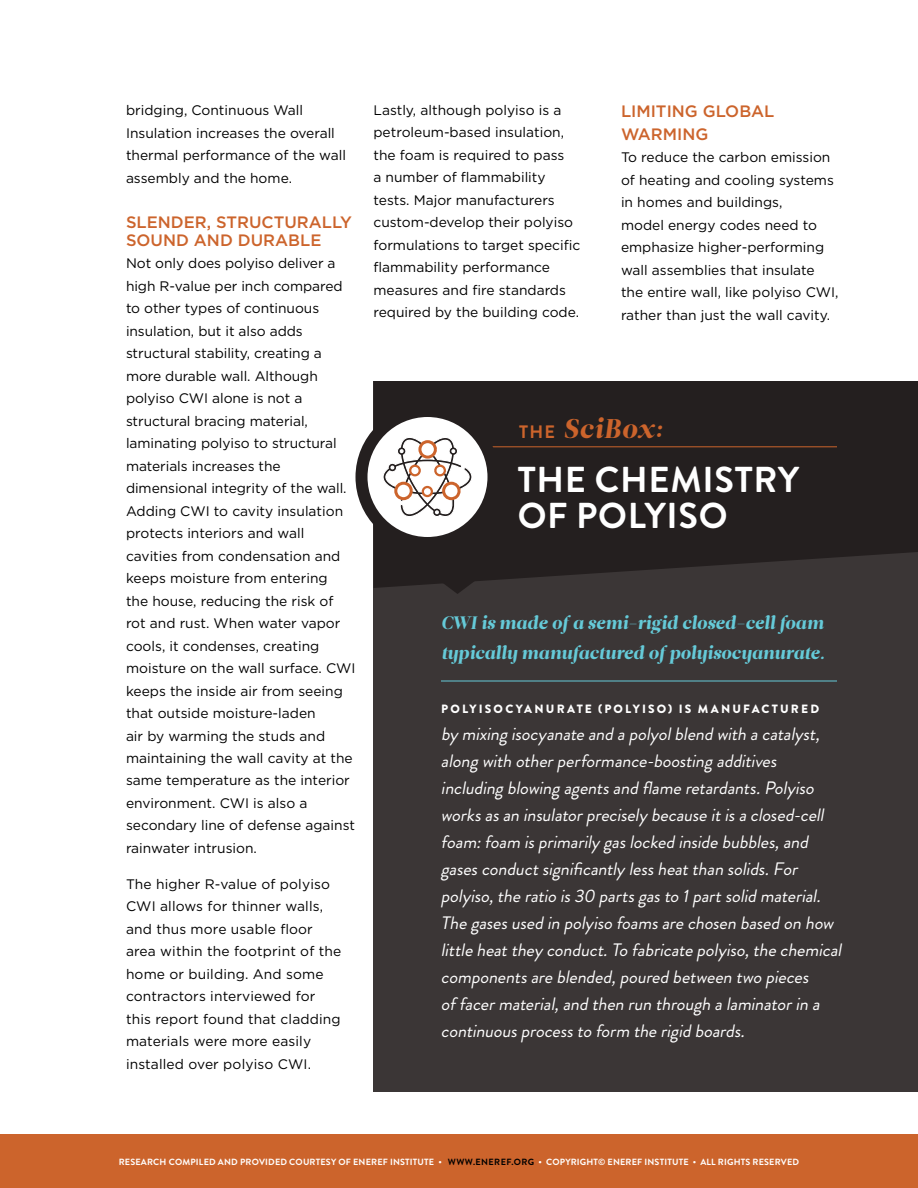
<style>
.page{position:relative;width:918px;height:1188px;background:#fff}
.page>*{position:absolute;margin:0;border:0;box-sizing:border-box;transform-origin:0 0}
.t1{font:700 36px/36px "Brandon Grotesque";letter-spacing:.02em;color:#fff}
.t2{font:italic 27px "Leitura Display";letter-spacing:.05em;color:#cc642c}
.t3{font:italic 18px/27px "Brandon Grotesque";letter-spacing:-.01em;color:#fff}
.t4{font:italic 18px/30px "Leitura Display";letter-spacing:.02em;color:#65cad8}
.t5{font:500 16.5px/18px "Gotham HTF";color:#cc642c}
.t6{font:13.8px/22.5px "Gotham HTF";color:#000}
.t7{font:900 12px "Brandon Grotesque";letter-spacing:.18em;color:#fff}
.t8{font:700 9px "Brandon Grotesque";letter-spacing:.02em;color:#fff}
.s1{font-family:"Brandon Grotesque";font-weight:700;font-style:normal;font-size:18px}
.s2{color:#000}
</style>
<div class="page">
<div style="left:374px;top:381px;width:544px;height:711px;background:#3b3636"></div>
<svg style="left:374px;top:381px;width:544px;height:207px;background:#262121"></svg>
<hr style="left:441px;top:681px;width:396px;height:1px;background:#65cad8">
<svg style="left:440px;top:581px;width:36px;height:13px"></svg>
<hr style="left:374px;top:447px;width:463px;height:1px;background:#cc642c">
<svg style="left:362px;top:411px;width:132px;height:132px;background:#c4c3c3"></svg>
<div style="left:356px;top:405px;width:144px;height:144px;border:12px solid #241f1f;border-radius:50%"></div>
<svg style="left:382px;top:434px;width:91px;height:84px;background:#e3dad5"></svg>
<div style="left:0;top:1134px;width:918px;height:54px;background:#cc642c"></div>
<p class="t6" style="left:126px;top:99px;width:222px">bridging, Continuous Wall<br>Insulation increases the overall thermal performance of the wall assembly and the home.</p>
<p class="t5" style="left:126px;top:212px;width:227px">SLENDER, STRUCTURALLY<br>SOUND AND DURABLE</p>
<p class="t6" style="left:126px;top:252px;width:231px">Not only does polyiso deliver a high R-value per inch compared to other types of continuous insulation, but it also adds structural stability, creating a more durable wall. Although polyiso CWI alone is not a structural bracing material, laminating polyiso to structural materials increases the dimensional integrity of the wall.<br>Adding CWI to cavity insulation protects interiors and wall cavities from condensation and keeps moisture from entering<br>the house, reducing the risk of rot and rust. When water vapor cools, it condenses, creating moisture on the wall surface. CWI keeps the inside air from seeing that outside moisture-laden<br>air by warming the studs and maintaining the wall cavity at the same temperature as the interior environment. CWI is also a secondary line of defense against rainwater intrusion.</p>
<p class="t6" style="left:126px;top:873px;width:217px">The higher R-value of polyiso<br>CWI allows for thinner walls, and thus more usable floor area within the footprint of the home or building. And some contractors interviewed for this report found that cladding materials were more easily installed over polyiso CWI.</p>
<p class="t6" style="left:374px;top:99px;width:208px">Lastly, although polyiso is a petroleum-based insulation, the foam is required to pass<br>a number of flammability tests. Major manufacturers custom-develop their polyiso formulations to target specific flammability performance measures and fire standards required by the building code.</p>
<p class="t5" style="left:621px;top:100px;width:155px;line-height:22.5px">LIMITING GLOBAL<br>WARMING</p>
<p class="t6" style="left:621px;top:146px;width:219px">To reduce the carbon emission of heating and cooling systems in homes and buildings,<br>model energy codes need to emphasize higher-performing wall assemblies that insulate the entire wall, like polyiso CWI, rather than just the wall cavity.</p>
<h2 class="t2" style="left:519px;top:412px;width:146px"><span class="s1">THE</span> SciBox:</h2>
<h1 class="t1" style="left:518px;top:462px;width:283px">THE CHEMISTRY<br>OF POLYISO</h1>
<h3 class="t4" style="left:441px;top:608px;width:386px">CWI is made of a semi-rigid closed-cell foam typically manufactured of polyisocyanurate.</h3>
<p class="t7" style="left:441px;top:700px;width:380px">POLYISOCYANURATE (POLYISO) IS MANUFACTURED</p>
<p class="t3" style="left:441px;top:720px;width:407px">by mixingisocyanateand apolyolblend with acatalyst, alongwith otherperformance-boostingadditives includingblowingagentsand flameretardants.Polyiso worksasan insulatorprecisely becauseitisaclosed-cell foam:foam isprimarily gaslocked insidebubbles,and gasesconductsignificantly lessheatthan solids.For polyiso,theratio is30 partsgasto 1partsolid material.<br>Thegasesused in polyiso foamsarechosen based on how littleheatthey conduct.To fabricatepolyiso,thechemical componentsareblended,poured between two pieces<br>of facermaterial,and then run through alaminatorin a continuousprocessto form therigid boards.</p>
<p class="t8" style="left:119px;top:1156px;width:682px">RESEARCH COMPILED AND PROVIDED COURTESY OF ENEREF INSTITUTE • <span class="s2">WWW.ENEREF.ORG</span> • COPYRIGHT© ENEREF INSTITUTE • ALL RIGHTS RESERVED</p>
</div>
